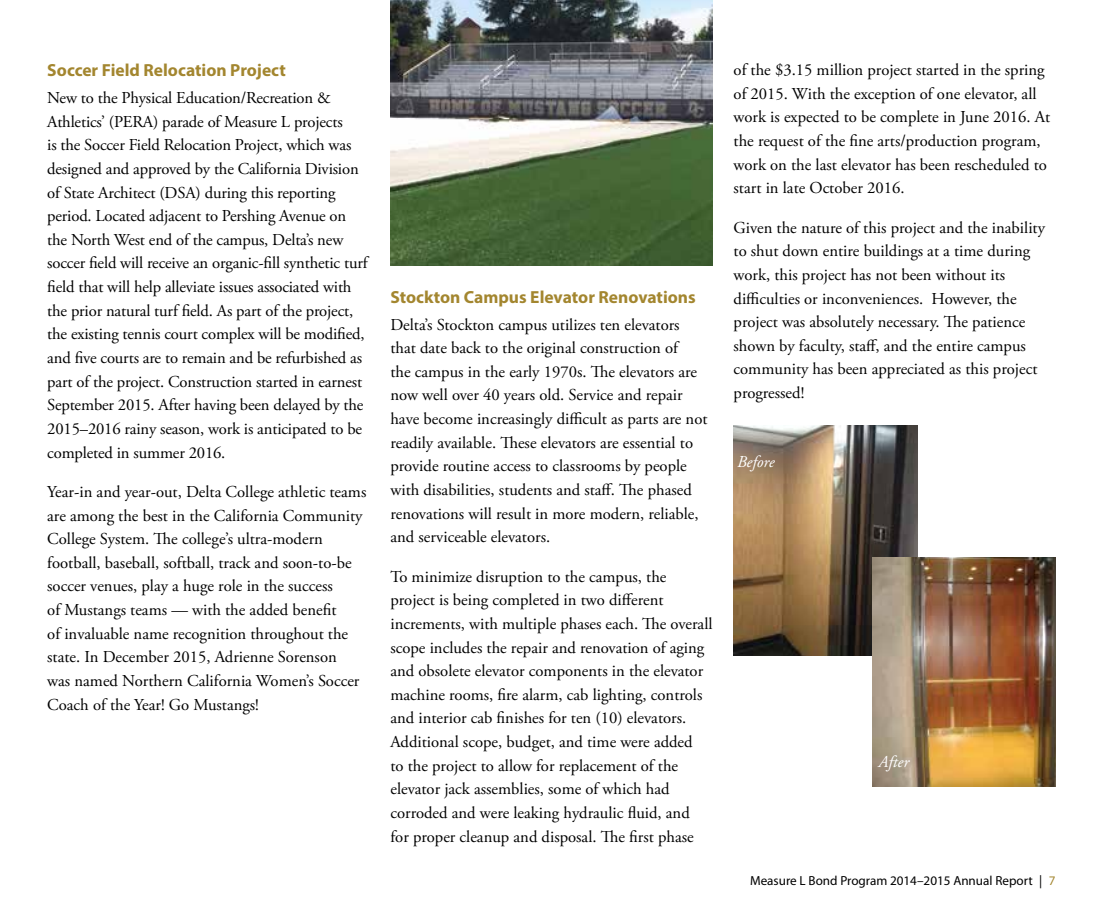
<style>
.page{position:relative;width:1103px;height:914px;background:#fff}
.page>*{position:absolute;margin:0;border:0;box-sizing:border-box;transform-origin:0 0}
.t1{font:700 17.5px "Myriad Pro";color:#a3862f}
.t2{font:16.62px/23.6px "Adobe Garamond Pro";color:#000}
.t3{font:italic 16.62px "Adobe Garamond Pro";color:#fff}
.t4{font:13.12px "Myriad Pro";color:#000}
.s1{color:#a3862f}
</style>
<div class="page">
<img style="left:390px;top:0;width:322px;height:265px">
<img style="left:733px;top:425px;width:184px;height:230px">
<img style="left:872px;top:557px;width:183px;height:229px">
<p class="t1" style="left:47px;top:59px;width:240px">Soccer Field Relocation Project</p>
<p class="t2" style="left:47px;top:86px;width:322px">New to the Physical Education/Recreation &amp; Athletics’ (PERA) parade of Measure L projects<br>is the Soccer Field Relocation Project, which was designed and approved by the California Division of State Architect (DSA) during this reporting period. Located adjacent to Pershing Avenue on the North West end of the campus, Delta’s new soccer field will receive an organic-fill synthetic turf field that will help alleviate issues associated with the prior natural turf field. As part of the project, the existing tennis court complex will be modified, and five courts are to remain and be refurbished as part of the project. Construction started in earnest September 2015. After having been delayed by the 2015–2016 rainy season, work is anticipated to be completed in summer 2016.</p>
<p class="t2" style="left:47px;top:480px;width:320px">Year-in and year-out, Delta College athletic teams are among the best in the California Community College System. The college’s ultra-modern football, baseball, softball, track and soon-to-be soccer venues, play a huge role in the success<br>of Mustangs teams — with the added benefit<br>of invaluable name recognition throughout the state. In December 2015, Adrienne Sorenson<br>was named Northern California Women’s Soccer Coach of the Year! Go Mustangs!</p>
<p class="t1" style="left:390px;top:285px;width:307px">Stockton Campus Elevator Renovations</p>
<p class="t2" style="left:390px;top:313px;width:318px">Delta’s Stockton campus utilizes ten elevators that date back to the original construction of<br>the campus in the early 1970s. The elevators are now well over 40 years old. Service and repair have become increasingly difficult as parts are not readily available. These elevators are essential to provide routine access to classrooms by people with disabilities, students and staff. The phased renovations will result in more modern, reliable, and serviceable elevators.</p>
<p class="t2" style="left:390px;top:565px;width:323px">To minimize disruption to the campus, the project is being completed in two different increments, with multiple phases each. The overall scope includes the repair and renovation of aging and obsolete elevator components in the elevator machine rooms, fire alarm, cab lighting, controls and interior cab finishes for ten (10) elevators.<br>Additional scope, budget, and time were added<br>to the project to allow for replacement of the elevator jack assemblies, some of which had corroded and were leaking hydraulic fluid, and<br>for proper cleanup and disposal. The first phase</p>
<p class="t2" style="left:733px;top:59px;width:318px">of the $3.15 million project started in the spring of 2015. With the exception of one elevator, all work is expected to be complete in June 2016. At the request of the fine arts/production program, work on the last elevator has been rescheduled to start in late October 2016.</p>
<p class="t2" style="left:733px;top:216px;width:313px">Given the nature of this project and the inability to shut down entire buildings at a time during work, this project has not been without its difficulties or inconveniences. However, the project was absolutely necessary. The patience shown by faculty, staff, and the entire campus community has been appreciated as this project progressed!</p>
<p class="t3" style="left:737px;top:452px;width:39px">Before</p>
<p class="t3" style="left:878px;top:751px;width:32px">After</p>
<p class="t4" style="left:750px;top:873px;width:307px">Measure L Bond Program 2014–2015 Annual Report | <span class="s1">7</span></p>
</div>
